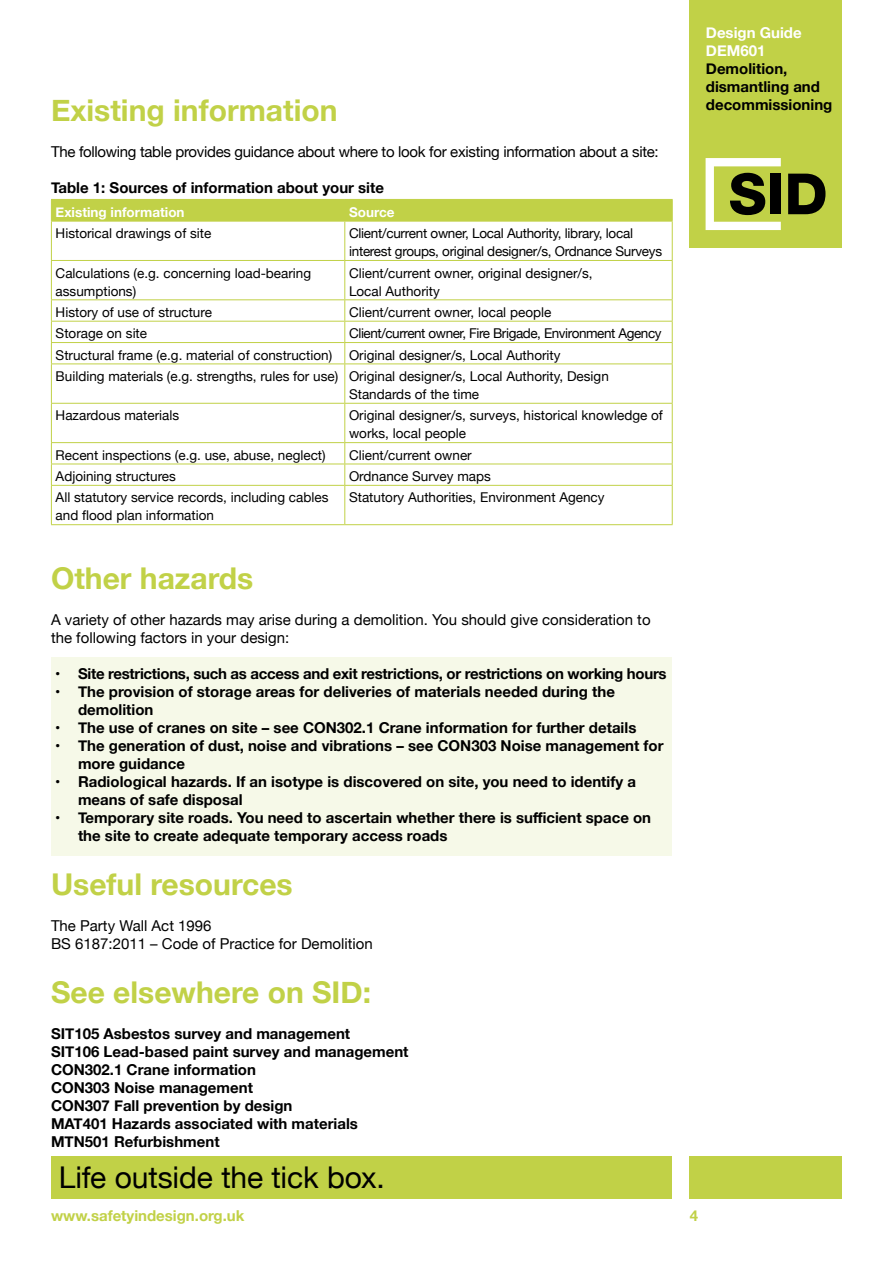
<style>
.page{position:relative;width:893px;height:1263px;background:#fff}
.page>*{position:absolute;margin:0;border:0;box-sizing:border-box;transform-origin:0 0}
.t1{font:700 30px "Helvetica Neue";color:#c1d147}
.t2{font:30px "Helvetica Neue";letter-spacing:-.005em;color:#000}
.t3{font:700 15px/18px "Helvetica Neue";color:#000}
.t4{font:15px/18px "Helvetica Neue";color:#000}
.t5{font:15px "Helvetica Neue";letter-spacing:-.02em;color:#000}
.t6{font:700 15px "Helvetica Neue";letter-spacing:-.02em;color:#000}
.t7{font:700 15px "Helvetica Neue";color:#c1d147}
.t8{font:700 15px/18px "Helvetica Neue";color:#fff}
.t9{font:13.5px/18px "Helvetica Neue";color:#000}
.t10{font:13.5px/18px "Helvetica Neue";letter-spacing:-.02em;color:#000}
.t11{font:700 13.5px "Helvetica Neue";color:#fff}
</style>
<div class="page">
<div style="left:51px;top:657px;width:621px;height:198px;background:#f6f9e8"></div>
<div style="left:51px;top:1157px;width:621px;height:42px;background:#c1d147"></div>
<div style="left:690px;top:1157px;width:152px;height:42px;background:#c1d147"></div>
<div style="left:51px;top:199px;width:622px;height:22px;background:#c1d147"></div>
<hr style="left:51px;top:221px;width:294px;height:1px;background:#c1d147">
<hr style="left:51px;top:221px;width:1px;height:39px;background:#c1d147">
<hr style="left:345px;top:221px;width:328px;height:1px;background:#c1d147">
<hr style="left:344px;top:221px;width:1px;height:39px;background:#c1d147">
<hr style="left:672px;top:221px;width:1px;height:39px;background:#c1d147">
<hr style="left:51px;top:260px;width:294px;height:1px;background:#c1d147">
<hr style="left:51px;top:261px;width:1px;height:38px;background:#c1d147">
<hr style="left:345px;top:260px;width:328px;height:1px;background:#c1d147">
<hr style="left:344px;top:261px;width:1px;height:38px;background:#c1d147">
<hr style="left:672px;top:261px;width:1px;height:38px;background:#c1d147">
<hr style="left:51px;top:299px;width:294px;height:1px;background:#c1d147">
<hr style="left:345px;top:299px;width:328px;height:1px;background:#c1d147">
<hr style="left:51px;top:321px;width:294px;height:1px;background:#c1d147">
<hr style="left:345px;top:321px;width:328px;height:1px;background:#c1d147">
<hr style="left:51px;top:342px;width:294px;height:1px;background:#c1d147">
<svg style="left:51px;top:300px;width:1px;height:63px"></svg>
<hr style="left:345px;top:342px;width:328px;height:1px;background:#c1d147">
<svg style="left:344px;top:300px;width:1px;height:63px"></svg>
<svg style="left:672px;top:300px;width:1px;height:63px"></svg>
<hr style="left:51px;top:363px;width:294px;height:1px;background:#c1d147">
<hr style="left:51px;top:364px;width:1px;height:39px;background:#c1d147">
<hr style="left:345px;top:363px;width:328px;height:1px;background:#c1d147">
<hr style="left:344px;top:364px;width:1px;height:39px;background:#c1d147">
<hr style="left:672px;top:364px;width:1px;height:39px;background:#c1d147">
<hr style="left:51px;top:403px;width:294px;height:1px;background:#c1d147">
<hr style="left:51px;top:404px;width:1px;height:38px;background:#c1d147">
<hr style="left:345px;top:403px;width:328px;height:1px;background:#c1d147">
<hr style="left:344px;top:404px;width:1px;height:38px;background:#c1d147">
<hr style="left:672px;top:404px;width:1px;height:38px;background:#c1d147">
<hr style="left:51px;top:442px;width:294px;height:1px;background:#c1d147">
<hr style="left:345px;top:442px;width:328px;height:1px;background:#c1d147">
<hr style="left:51px;top:464px;width:294px;height:1px;background:#c1d147">
<svg style="left:51px;top:443px;width:1px;height:42px"></svg>
<hr style="left:345px;top:464px;width:328px;height:1px;background:#c1d147">
<svg style="left:344px;top:443px;width:1px;height:42px"></svg>
<svg style="left:672px;top:443px;width:1px;height:42px"></svg>
<hr style="left:51px;top:485px;width:294px;height:1px;background:#c1d147">
<hr style="left:51px;top:486px;width:1px;height:38px;background:#c1d147">
<hr style="left:345px;top:485px;width:328px;height:1px;background:#c1d147">
<hr style="left:344px;top:486px;width:1px;height:38px;background:#c1d147">
<hr style="left:672px;top:486px;width:1px;height:38px;background:#c1d147">
<hr style="left:51px;top:524px;width:294px;height:1px;background:#c1d147">
<hr style="left:345px;top:524px;width:328px;height:1px;background:#c1d147">
<div style="left:690px;top:0;width:152px;height:247px;background:#c1d147"></div>
<svg style="left:706px;top:158px;width:75px;height:72px"></svg>
<div style="left:770px;top:174px;width:11px;height:40px;background:#000"></div>
<svg style="left:788px;top:174px;width:37px;height:40px"></svg>
<h1 class="t1" style="left:51px;top:87px;width:288px">Existing information</h1>
<p class="t5" style="left:51px;top:141px;width:609px">The following table provides guidance about where to look for existing information about a site:</p>
<p class="t3" style="left:51px;top:179px;width:335px">Table 1: Sources of information about your site</p>
<p class="t11" style="left:56px;top:201px;width:130px">Existing information</p>
<p class="t11" style="left:349px;top:201px;width:47px">Source</p>
<p class="t9" style="left:56px;top:225px;width:157px">Historical drawings of site</p>
<p class="t10" style="left:349px;top:225px;width:314px">Client/current owner, Local Authority, library, local interest groups, original designer/s, Ordnance Surveys</p>
<p class="t9" style="left:56px;top:265px;width:257px">Calculations (e.g. concerning load-bearing assumptions)</p>
<p class="t9" style="left:349px;top:265px;width:245px">Client/current owner, original designer/s,<br>Local Authority</p>
<p class="t9" style="left:56px;top:304px;width:158px">History of use of structure</p>
<p class="t9" style="left:349px;top:304px;width:204px">Client/current owner, local people</p>
<p class="t9" style="left:56px;top:325px;width:93px">Storage on site</p>
<p class="t9" style="left:56px;top:324px;width:607px;line-height:21.3px;text-indent:293px">Client/current owner, Fire Brigade, Environment Agency<br>Structural frame (e.g. material of construction) Original designer/s, Local Authority<br>Building materials (e.g. strengths, rules for use) Original designer/s, Local Authority, Design</p>
<p class="t9" style="left:349px;top:386px;width:132px">Standards of the time</p>
<p class="t9" style="left:56px;top:407px;width:125px">Hazardous materials</p>
<p class="t9" style="left:349px;top:407px;width:315px">Original designer/s, surveys, historical knowledge of works, local people</p>
<p class="t9" style="left:56px;top:447px;width:272px">Recent inspections (e.g. use, abuse, neglect)</p>
<p class="t9" style="left:349px;top:447px;width:124px">Client/current owner</p>
<p class="t9" style="left:56px;top:468px;width:122px">Adjoining structures</p>
<p class="t9" style="left:349px;top:468px;width:143px">Ordnance Survey maps</p>
<p class="t9" style="left:56px;top:489px;width:274px">All statutory service records, including cables and flood plan information</p>
<p class="t9" style="left:349px;top:489px;width:257px">Statutory Authorities, Environment Agency</p>
<p class="t8" style="left:706px;top:24px;width:97px">Design Guide<br>DEM601</p>
<p class="t3" style="left:706px;top:60px;width:128px">Demolition, dismantling and decommissioning</p>
<h1 class="t1" style="left:51px;top:555px;width:204px">Other hazards</h1>
<p class="t4" style="left:51px;top:612px;width:601px">A variety of other hazards may arise during a demolition. You should give consideration to the following factors in your design:</p>
<p class="t6" style="left:55px;top:662px;width:613px">• Site restrictions, such as access and exit restrictions, or restrictions on working hours</p>
<p class="t3" style="left:78px;top:683px;width:538px;text-indent:-23px">• The provision of storage areas for deliveries of materials needed during the demolition</p>
<p class="t3" style="left:55px;top:719px;width:583px">• The use of cranes on site – see CON302.1 Crane information for further details</p>
<p class="t3" style="left:78px;top:737px;width:587px;text-indent:-23px">• The generation of dust, noise and vibrations – see CON303 Noise management for more guidance</p>
<p class="t3" style="left:78px;top:773px;width:559px;text-indent:-23px">• Radiological hazards. If an isotype is discovered on site, you need to identify a means of safe disposal</p>
<p class="t3" style="left:78px;top:809px;width:575px;text-indent:-23px">• Temporary site roads. You need to ascertain whether there is sufficient space on the site to create adequate temporary access roads</p>
<h1 class="t1" style="left:51px;top:861px;width:243px">Useful resources</h1>
<p class="t4" style="left:51px;top:918px;width:323px">The Party Wall Act 1996<br>BS 6187:2011 – Code of Practice for Demolition</p>
<h1 class="t1" style="left:51px;top:969px;width:322px">See elsewhere on SID:</h1>
<p class="t3" style="left:51px;top:1025px;width:359px">SIT105 Asbestos survey and management<br>SIT106 Lead-based paint survey and management CON302.1 Crane information<br>CON303 Noise management<br>CON307 Fall prevention by design<br>MAT401 Hazards associated with materials MTN501 Refurbishment</p>
<h1 class="t2" style="left:59px;top:1155px;width:327px">Life outside the tick box.</h1>
<p class="t7" style="left:51px;top:1203px;width:195px">www.safetyindesign.org.uk</p>
<p class="t7" style="left:690px;top:1203px;width:10px">4</p>
</div>
